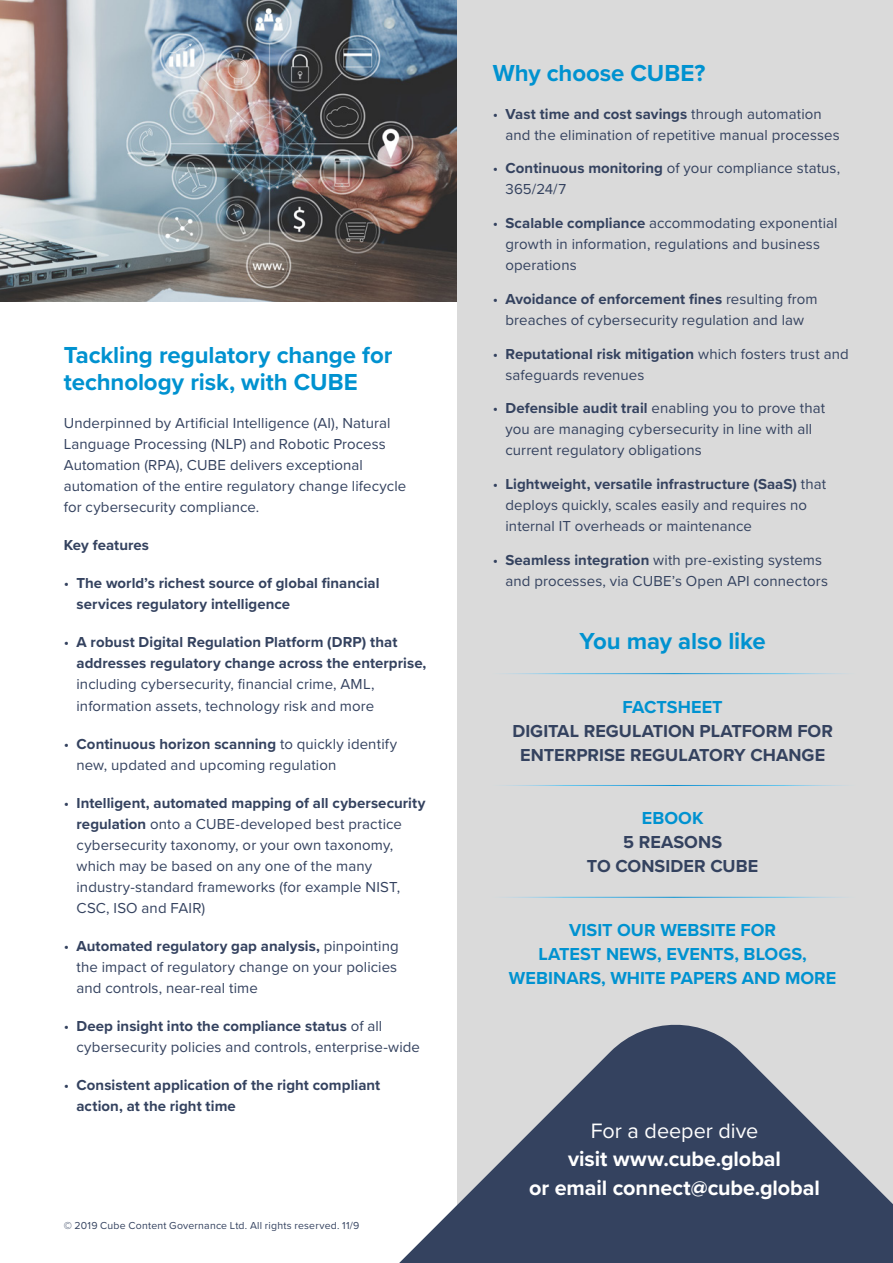
<style>
.page{position:relative;width:893px;height:1263px;background:#fff}
.page>*{position:absolute;margin:0;border:0;box-sizing:border-box;transform-origin:0 0}
.t1{font:700 24px/27px "Proxima Nova";letter-spacing:-.005em;color:#0092d0}
.t2{font:700 21.6px/28.8px "Proxima Nova";letter-spacing:-.005em;color:#fff;text-align:center}
.t3{font:21.6px "Proxima Nova";color:#fff}
.t4{font:700 18px/24px "Proxima Nova";letter-spacing:.005em;color:#0092d0;text-align:center}
.t5{font:700 18px/24px "Proxima Nova";letter-spacing:.005em;color:#34425f;text-align:center}
.t6{font:15px/21px "Proxima Nova";letter-spacing:.005em;color:#34425f}
.t7{font:700 15px/21px "Proxima Nova";letter-spacing:.005em;color:#34425f}
.t8{font:10.5px "Proxima Nova";letter-spacing:.02em;color:#34425f}
.s1{font-weight:400}
.s2{font-weight:700}
</style>
<div class="page">
<img style="left:0;top:0;width:457px;height:302px">
<div style="left:457px;top:0;width:436px;height:1263px;background:#dadada"></div>
<hr style="left:493px;top:673px;width:364px;height:1px;background:#fff">
<hr style="left:493px;top:785px;width:364px;height:1px;background:#fff">
<hr style="left:493px;top:897px;width:364px;height:1px;background:#fff">
<svg style="left:399px;top:1024px;width:494px;height:239px;fill:#34425f"></svg>
<h1 class="t1" style="left:64px;top:341px;width:330px">Tackling regulatory change for technology risk, with CUBE</h1>
<p class="t6" style="left:64px;top:412px;width:344px">Underpinned by Artificial Intelligence (AI), Natural Language Processing (NLP) and Robotic Process Automation (RPA), CUBE delivers exceptional automation of the entire regulatory change lifecycle for cybersecurity compliance.</p>
<p class="t7" style="left:64px;top:535px;width:87px">Key features</p>
<p class="t7" style="left:77px;top:573px;width:304px;text-indent:-13px"><span class="s1">•</span> The world’s richest source of global financial services regulatory intelligence</p>
<p class="t7" style="left:77px;top:632px;width:351px;text-indent:-13px"><span class="s1">•</span> A robust Digital Regulation Platform (DRP) that addresses regulatory change across the enterprise,</p>
<p class="t6" style="left:77px;top:673px;width:299px">including cybersecurity, financial crime, AML, information assets, technology risk and more</p>
<p class="t6" style="left:77px;top:732px;width:322px;text-indent:-13px">• <span class="s2">Continuous horizon scanning</span> to quickly identify new, updated and upcoming regulation</p>
<p class="t6" style="left:76px;top:791px;width:350px;text-indent:-13px">• <span class="s2">Intelligent, automated mapping of all cybersecurity regulation</span> onto a CUBE-developed best practice cybersecurity taxonomy, or your own taxonomy, which may be based on any one of the many industry-standard frameworks (for example NIST, CSC, ISO and FAIR)</p>
<p class="t6" style="left:76px;top:934px;width:324px;text-align:justify;text-indent:-13px">• <span class="s2">Automated regulatory gap analysis,</span> pinpointing the impact of regulatory change on your policies and controls, near-real time</p>
<p class="t6" style="left:76px;top:1014px;width:345px;text-indent:-13px">• <span class="s2">Deep insight into the compliance status</span> of all cybersecurity policies and controls, enterprise-wide</p>
<p class="t7" style="left:76px;top:1074px;width:305px;text-indent:-13px"><span class="s1">•</span> Consistent application of the right compliant action, at the right time</p>
<p class="t8" style="left:64px;top:1217px;width:297px">© 2019 Cube Content Governance Ltd. All rights reserved. 11/9</p>
<h1 class="t1" style="left:493px;top:59px;width:214px">Why choose CUBE?</h1>
<p class="t6" style="left:505px;top:102px;width:336px;text-indent:-13px">• <span class="s2">Vast time and cost savings</span> through automation and the elimination of repetitive manual processes</p>
<p class="t6" style="left:505px;top:157px;width:336px;text-indent:-13px">• <span class="s2">Continuous monitoring</span> of your compliance status,<br>365/24/7</p>
<p class="t6" style="left:505px;top:212px;width:334px;text-indent:-13px">• <span class="s2">Scalable compliance</span> accommodating exponential growth in information, regulations and business operations</p>
<p class="t6" style="left:493px;top:288px;width:326px;text-align:center">• <span class="s2">Avoidance of enforcement fines</span> resulting from breaches of cybersecurity regulation and law</p>
<p class="t6" style="left:505px;top:342px;width:345px;text-indent:-13px">• <span class="s2">Reputational risk mitigation</span> which fosters trust and safeguards revenues</p>
<p class="t6" style="left:505px;top:397px;width:321px;text-indent:-13px">• <span class="s2">Defensible audit trail</span> enabling you to prove that you are managing cybersecurity in line with all current regulatory obligations</p>
<p class="t6" style="left:505px;top:473px;width:322px;text-indent:-13px">• <span class="s2">Lightweight, versatile infrastructure (SaaS)</span> that deploys quickly, scales easily and requires no internal IT overheads or maintenance</p>
<p class="t6" style="left:505px;top:549px;width:324px;text-indent:-13px">• <span class="s2">Seamless integration</span> with pre-existing systems and processes, via CUBE’s Open API connectors</p>
<h1 class="t1" style="left:580px;top:627px;width:188px">You may also like</h1>
<p class="t4" style="left:622px;top:694px;width:102px">FACTSHEET</p>
<p class="t5" style="left:512px;top:718px;width:322px">DIGITAL REGULATION PLATFORM FOR<br>ENTERPRISE REGULATORY CHANGE</p>
<p class="t4" style="left:642px;top:806px;width:63px">EBOOK</p>
<p class="t5" style="left:587px;top:830px;width:173px">5 REASONS<br>TO CONSIDER CUBE</p>
<p class="t4" style="left:509px;top:918px;width:329px">VISIT OUR WEBSITE FOR<br>LATEST NEWS, EVENTS, BLOGS,<br>WEBINARS, WHITE PAPERS AND MORE</p>
<h2 class="t3" style="left:591px;top:1114px;width:169px">For a deeper dive</h2>
<h2 class="t2" style="left:529px;top:1144px;width:292px">visit www.cube.global<br>or email connect@cube.global</h2>
</div>
